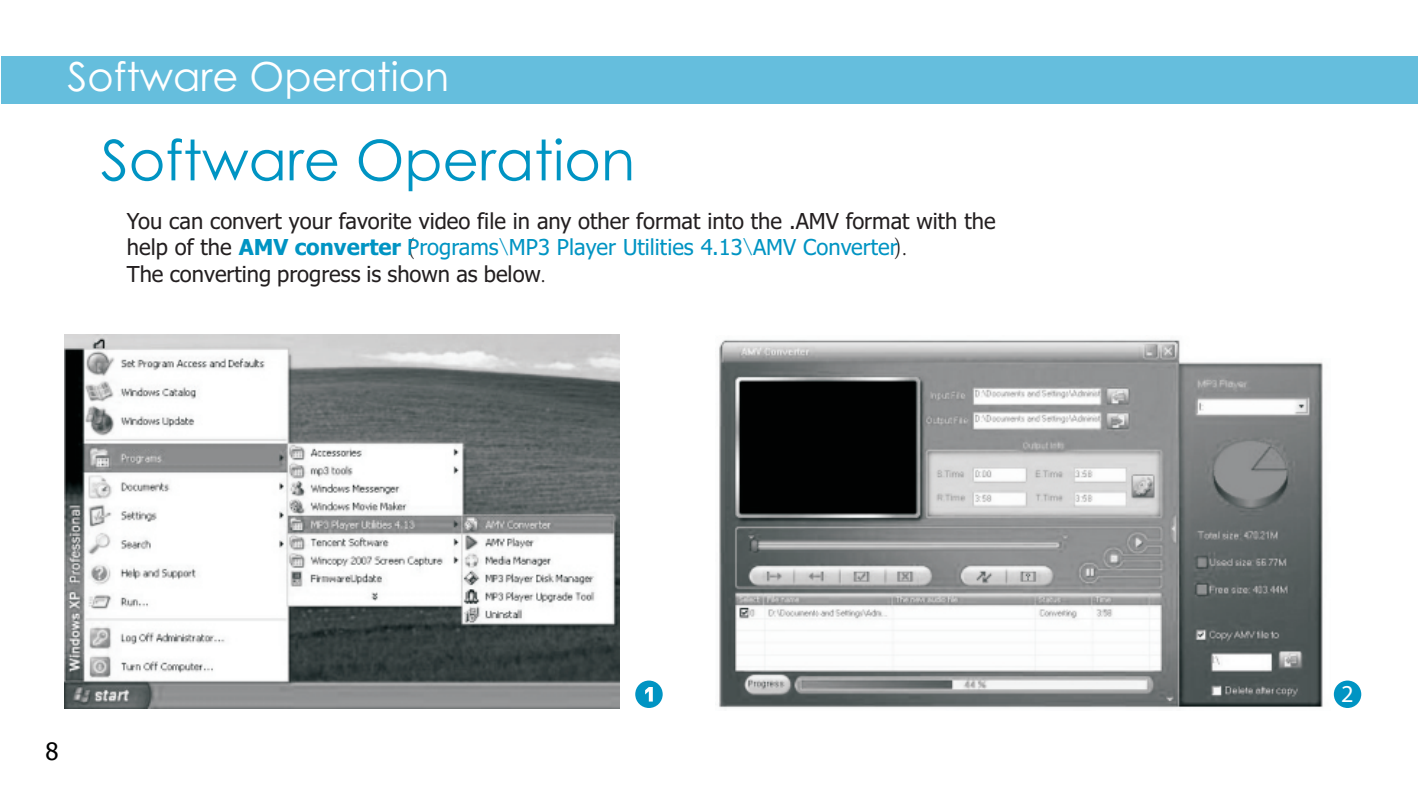
<style>
.page{position:relative;width:1418px;height:794px;background:#fff}
.page>*{position:absolute;margin:0;border:0;box-sizing:border-box;transform-origin:0 0}
.t1{font:56px "Century Gothic";color:#0094c3}
.t2{font:40px "Century Gothic";color:#fff}
.t3{font:24.4px "Myriad Pro";color:#fff}
.t4{font:24px "Tahoma";color:#010202}
.t5{font:22px/26.4px "Tahoma";color:#231f20}
.t6{font:300 22px "Koz Min Pro";color:#231f20}
.s1{font-weight:700;color:#0094c3}
.s2{color:#0094c3}
.s3{font-family:"Koz Min Pro";font-weight:300;color:#0094c3}
.s4{font-family:"Koz Min Pro";font-weight:300}
</style>
<div class="page">
<div style="left:1px;top:56px;width:1416px;height:48px;background:#65bedd"></div>
<div style="left:635px;top:680px;width:27px;height:28px;background:#0094c3;border-radius:50%"></div>
<svg style="left:645px;top:687px;width:8px;height:14px"></svg>
<div style="left:1333px;top:680px;width:28px;height:28px;background:#0094c3;border-radius:50%"></div>
<img style="left:65px;top:334px;width:554px;height:374px">
<img style="left:718px;top:339px;width:605px;height:369px">
<h2 class="t2" style="left:68px;top:61px;width:383px">Software Operation</h2>
<h1 class="t1" style="left:101px;top:138px;width:536px">Software Operation</h1>
<p class="t5" style="left:127px;top:209px;width:870px">You can convert your favorite video file in any other format into the .AMV format with the help of the <span class="s1">AMV converter</span> <span class="s2">Programs</span><span class="s3">\</span><span class="s2">MP3 Player Utilities 4.13</span><span class="s3">\</span><span class="s2">AMV Converter</span><span class="s4">).</span></p>
<p class="t6" style="left:407px;top:236px;width:9px">(</p>
<p class="t5" style="left:127px;top:263px;width:420px">The converting progress is shown as below<span class="s4">.</span></p>
<p class="t4" style="left:45px;top:741px;width:15px">8</p>
<p class="t3" style="left:1341px;top:683px;width:14px">2</p>
</div>
